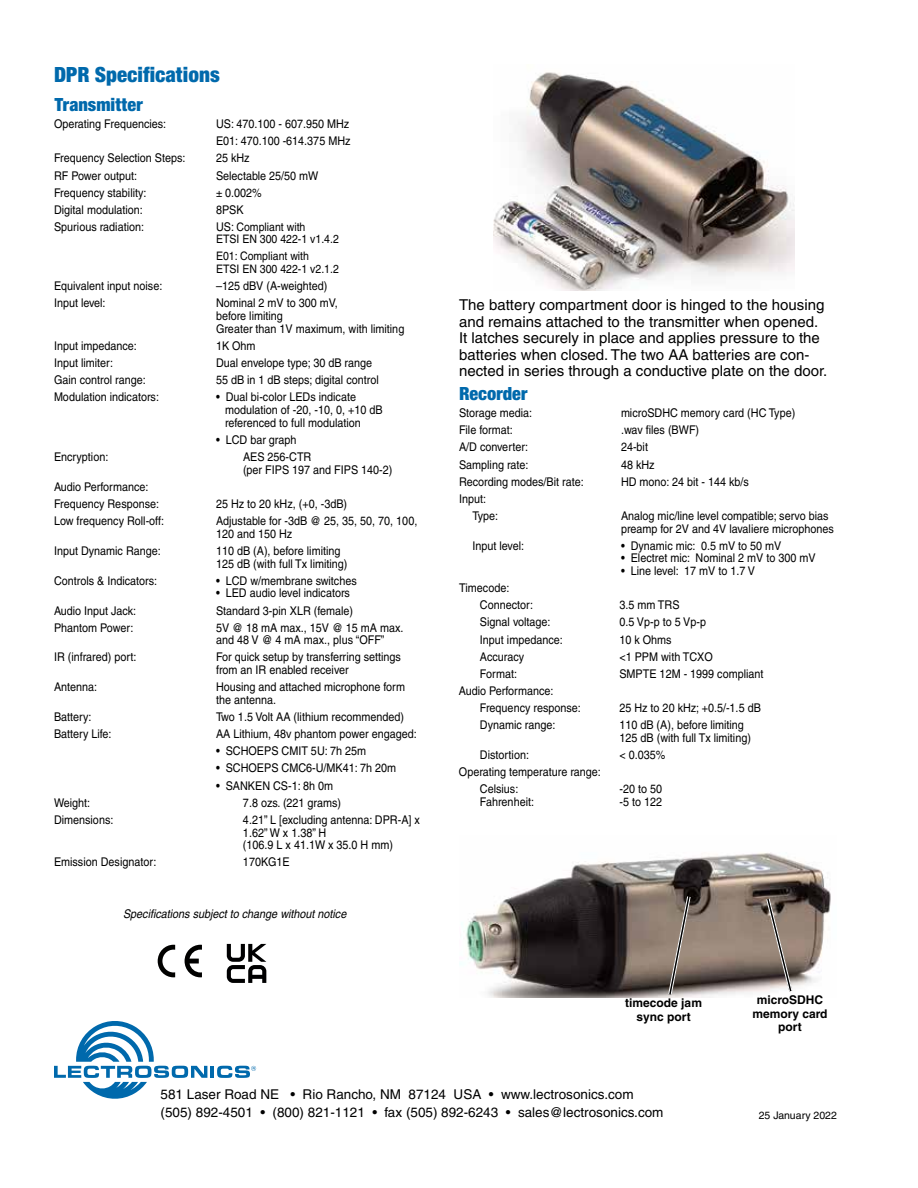
<style>
.page{position:relative;width:918px;height:1188px;background:#fff}
.page>*{position:absolute;margin:0;border:0;box-sizing:border-box;transform-origin:0 0}
.t1{font:900 condensed 22.5px "Sans";color:#0069ac}
.t2{font:900 condensed 19.5px "Sans";color:#0069ac}
.t3{font:15px/16.5px "Helvetica";color:#000}
.t4{font:13.5px/18px "Helvetica";color:#000}
.t5{font:12px/12.8px "Helvetica";color:#000;scale:.9 1}
.t6{font:700 12px/13.5px "Helvetica";color:#000;text-align:center}
.t7{font:italic 12px "Helvetica";color:#000;scale:.9 1}
.t8{font:11.7px/12.6px "Helvetica";color:#000;scale:.9 1}
.t9{font:10.5px "Helvetica";color:#000}
.s1{font-size:12px}
</style>
<div class="page">
<img style="left:459px;top:852px;width:372px;height:146px">
<svg style="left:764px;top:895px;width:30px;height:100px;background:#8d8078"></svg>
<svg style="left:666px;top:893px;width:26px;height:105px;background:#877b71"></svg>
<svg style="left:54px;top:1021px;width:202px;height:78px"></svg>
<img style="left:494px;top:72px;width:300px;height:219px">
<svg style="left:185px;top:945px;width:17px;height:32px"></svg>
<svg style="left:158px;top:945px;width:17px;height:32px"></svg>
<svg style="left:227px;top:944px;width:39px;height:39px"></svg>
<h1 class="t1" style="left:54px;top:61px;width:167px">DPR Specifications</h1>
<h2 class="t2" style="left:54px;top:93px;width:90px">Transmitter</h2>
<p class="t5" style="left:54px;top:118px;width:126px">Operating Frequencies:</p>
<p class="t5" style="left:216px;top:115px;width:151px;line-height:17.1px">US: 470.100 - 607.950 MHz<br>E01: 470.100 -614.375 MHz</p>
<p class="t5" style="left:54px;top:152px;width:148px">Frequency Selection Steps:</p>
<p class="t5" style="left:216px;top:152px;width:39px">25 kHz</p>
<p class="t5" style="left:54px;top:169px;width:94px">RF Power output:</p>
<p class="t5" style="left:216px;top:169px;width:115px">Selectable 25/50 mW</p>
<p class="t5" style="left:54px;top:186px;width:104px">Frequency stability:</p>
<p class="t5" style="left:216px;top:186px;width:53px">± 0.002%</p>
<p class="t5" style="left:54px;top:203px;width:100px">Digital modulation:</p>
<p class="t5" style="left:216px;top:203px;width:32px">8PSK</p>
<p class="t5" style="left:54px;top:220px;width:102px">Spurious radiation:</p>
<p class="t8" style="left:216px;top:220px;width:138px"><span class="s1">US:</span> Compliant with<br>ETSI EN 300 422-1 v1.4.2</p>
<p class="t8" style="left:216px;top:250px;width:138px">E01: Compliant with<br>ETSI EN 300 422-1 v2.1.2</p>
<p class="t5" style="left:54px;top:280px;width:122px">Equivalent input noise:</p>
<p class="t5" style="left:216px;top:280px;width:125px">–125 dBV (A-weighted)</p>
<p class="t5" style="left:54px;top:297px;width:59px">Input level:</p>
<p class="t5" style="left:216px;top:297px;width:211px">Nominal 2 mV to 300 mV,<br>before limiting<br>Greater than 1V maximum, with limiting</p>
<p class="t5" style="left:54px;top:339px;width:94px">Input impedance:</p>
<p class="t5" style="left:216px;top:339px;width:46px">1K Ohm</p>
<p class="t5" style="left:54px;top:356px;width:67px">Input limiter:</p>
<p class="t5" style="left:216px;top:356px;width:175px">Dual envelope type; 30 dB range</p>
<p class="t5" style="left:54px;top:373px;width:103px">Gain control range:</p>
<p class="t5" style="left:216px;top:373px;width:182px">55 dB in 1 dB steps; digital control</p>
<p class="t5" style="left:54px;top:391px;width:118px">Modulation indicators:</p>
<p class="t5" style="left:225px;top:391px;width:177px;text-indent:-9px">• Dual bi-color LEDs indicate modulation of -20, -10, 0, +10 dB referenced to full modulation</p>
<p class="t5" style="left:216px;top:433px;width:91px">• LCD bar graph</p>
<p class="t5" style="left:54px;top:450px;width:62px">Encryption:</p>
<p class="t5" style="left:243px;top:450px;width:168px">AES 256-CTR<br>(per FIPS 197 and FIPS 140-2)</p>
<p class="t5" style="left:54px;top:478px;width:118px;line-height:17.1px">Audio Performance:<br>Frequency Response:</p>
<p class="t5" style="left:216px;top:497px;width:147px">25 Hz to 20 kHz, (+0, -3dB)</p>
<p class="t5" style="left:54px;top:514px;width:124px">Low frequency Roll-off:</p>
<p class="t5" style="left:216px;top:514px;width:225px">Adjustable for -3dB @ 25, 35, 50, 70, 100,<br>120 and 150 Hz</p>
<p class="t5" style="left:54px;top:544px;width:120px">Input Dynamic Range:</p>
<p class="t5" style="left:216px;top:544px;width:148px">110 dB (A), before limiting<br>125 dB (with full Tx limiting)</p>
<p class="t5" style="left:54px;top:574px;width:116px">Controls &amp; Indicators:</p>
<p class="t5" style="left:216px;top:574px;width:158px">• LCD w/membrane switches</p>
<p class="t5" style="left:216px;top:587px;width:150px">• LED audio level indicators</p>
<p class="t5" style="left:54px;top:604px;width:93px">Audio Input Jack:</p>
<p class="t5" style="left:216px;top:604px;width:154px">Standard 3-pin XLR (female)</p>
<p class="t5" style="left:54px;top:621px;width:90px">Phantom Power:</p>
<p class="t5" style="left:216px;top:621px;width:210px">5V @ 18 mA max., 15V @ 15 mA max. and 48 V @ 4 mA max., plus “OFF”</p>
<p class="t5" style="left:54px;top:651px;width:93px">IR (infrared) port:</p>
<p class="t5" style="left:216px;top:651px;width:207px">For quick setup by transferring settings from an IR enabled receiver</p>
<p class="t5" style="left:54px;top:681px;width:50px">Antenna:</p>
<p class="t5" style="left:216px;top:681px;width:212px">Housing and attached microphone form the antenna.</p>
<p class="t5" style="left:54px;top:711px;width:43px">Battery:</p>
<p class="t5" style="left:216px;top:711px;width:210px">Two 1.5 Volt AA (lithium recommended)</p>
<p class="t5" style="left:54px;top:728px;width:66px">Battery Life:</p>
<p class="t5" style="left:216px;top:728px;width:225px">AA Lithium, 48v phantom power engaged:</p>
<p class="t5" style="left:216px;top:745px;width:168px">• SCHOEPS CMIT 5U: 7h 25m</p>
<p class="t5" style="left:216px;top:762px;width:202px">• SCHOEPS CMC6-U/MK41: 7h 20m</p>
<p class="t5" style="left:216px;top:779px;width:132px">• SANKEN CS-1: 8h 0m</p>
<p class="t5" style="left:54px;top:796px;width:42px">Weight:</p>
<p class="t5" style="left:243px;top:796px;width:110px">7.8 ozs. (221 grams)</p>
<p class="t5" style="left:54px;top:813px;width:68px">Dimensions:</p>
<p class="t5" style="left:243px;top:813px;width:198px">4.21” L [excluding antenna: DPR-A] x<br>1.62” W x 1.38” H<br>(106.9 L x 41.1W x 35.0 H mm)</p>
<p class="t5" style="left:54px;top:856px;width:115px">Emission Designator:</p>
<p class="t5" style="left:243px;top:856px;width:54px">170KG1E</p>
<p class="t7" style="left:123px;top:906px;width:250px">Specifications subject to change without notice</p>
<p class="t3" style="left:459px;top:297px;width:370px">The battery compartment door is hinged to the housing and remains attached to the transmitter when opened.<br>It latches securely in place and applies pressure to the batteries when closed. The two AA batteries are con&shy;nected in series through a conductive plate on the door.</p>
<h2 class="t2" style="left:459px;top:382px;width:70px">Recorder</h2>
<p class="t5" style="left:459px;top:407px;width:83px">Storage media:</p>
<p class="t5" style="left:621px;top:407px;width:195px">microSDHC memory card (HC Type)</p>
<p class="t5" style="left:459px;top:424px;width:61px">File format:</p>
<p class="t5" style="left:621px;top:424px;width:88px">.wav files (BWF)</p>
<p class="t5" style="left:459px;top:441px;width:78px">A/D converter:</p>
<p class="t5" style="left:621px;top:441px;width:32px">24-bit</p>
<p class="t5" style="left:459px;top:458px;width:79px">Sampling rate:</p>
<p class="t5" style="left:621px;top:458px;width:39px">48 kHz</p>
<p class="t5" style="left:459px;top:475px;width:140px">Recording modes/Bit rate:</p>
<p class="t5" style="left:621px;top:475px;width:144px">HD mono: 24 bit - 144 kb/s</p>
<p class="t5" style="left:472px;top:490px;width:30px;line-height:17.1px;text-indent:-14px">Input:<br>Type:</p>
<p class="t5" style="left:621px;top:509px;width:238px">Analog mic/line level compatible; servo bias preamp for 2V and 4V lavaliere microphones</p>
<p class="t5" style="left:472px;top:539px;width:59px">Input level:</p>
<p class="t5" style="left:621px;top:539px;width:180px">• Dynamic mic: 0.5 mV to 50 mV</p>
<p class="t5" style="left:621px;top:552px;width:218px">• Electret mic: Nominal 2 mV to 300 mV</p>
<p class="t5" style="left:621px;top:565px;width:151px">• Line level: 17 mV to 1.7 V</p>
<p class="t5" style="left:480px;top:580px;width:61px;line-height:17.1px;text-indent:-21px">Timecode:<br>Connector:</p>
<p class="t5" style="left:619px;top:599px;width:68px">3.5 mm TRS</p>
<p class="t5" style="left:480px;top:616px;width:80px">Signal voltage:</p>
<p class="t5" style="left:619px;top:616px;width:98px">0.5 Vp-p to 5 Vp-p</p>
<p class="t5" style="left:480px;top:633px;width:94px">Input impedance:</p>
<p class="t5" style="left:619px;top:633px;width:60px">10 k Ohms</p>
<p class="t5" style="left:480px;top:650px;width:51px">Accuracy</p>
<p class="t5" style="left:619px;top:650px;width:105px">&lt;1 PPM with TCXO</p>
<p class="t5" style="left:480px;top:667px;width:43px">Format:</p>
<p class="t5" style="left:619px;top:667px;width:162px">SMPTE 12M - 1999 compliant</p>
<p class="t5" style="left:480px;top:682px;width:114px;line-height:17.1px;text-indent:-21px">Audio Performance:<br>Frequency response:</p>
<p class="t5" style="left:619px;top:701px;width:159px">25 Hz to 20 kHz; +0.5/-1.5 dB</p>
<p class="t5" style="left:480px;top:718px;width:85px">Dynamic range:</p>
<p class="t5" style="left:619px;top:718px;width:148px">110 dB (A), before limiting<br>125 dB (with full Tx limiting)</p>
<p class="t5" style="left:480px;top:748px;width:56px">Distortion:</p>
<p class="t5" style="left:619px;top:748px;width:53px">&lt; 0.035%</p>
<p class="t5" style="left:480px;top:763px;width:136px;line-height:17.1px;text-indent:-21px">Operating temperature range:<br>Celsius:</p>
<p class="t5" style="left:619px;top:783px;width:49px">-20 to 50</p>
<p class="t5" style="left:480px;top:795px;width:62px">Fahrenheit:</p>
<p class="t5" style="left:619px;top:795px;width:49px">-5 to 122</p>
<p class="t6" style="left:625px;top:996px;width:78px">timecode jam sync port</p>
<p class="t6" style="left:752px;top:993px;width:77px">microSDHC memory card port</p>
<p class="t4" style="left:161px;top:1085px;width:504px">581 Laser Road NE • Rio Rancho, NM 87124 USA • www.lectrosonics.com (505) 892-4501 • (800) 821-1121 • fax (505) 892-6243 • sales@lectrosonics.com</p>
<p class="t9" style="left:759px;top:1109px;width:80px">25 January 2022</p>
</div>
